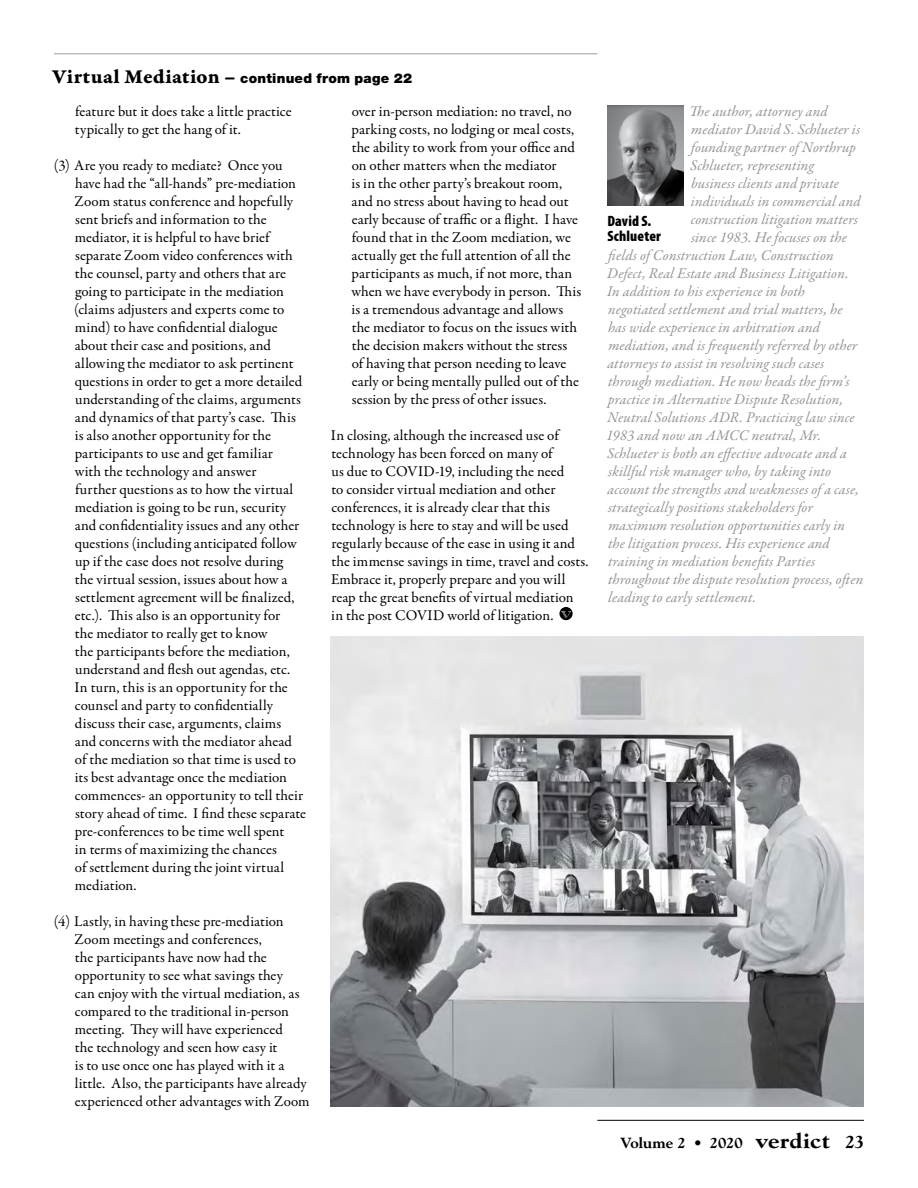
<style>
.page{position:relative;width:918px;height:1188px;background:#fff}
.page>*{position:absolute;margin:0;border:0;box-sizing:border-box;transform-origin:0 0}
.ASCDC_Basic_Text{font:15px/18px "Garamond Premr Pro";letter-spacing:.005em;color:#000}
.ASCDC_Basic_Text-2{font:italic 15px "Garamond Premr Pro";letter-spacing:.005em;color:#939598}
.t1{font:800 15px "Goudy";letter-spacing:-.005em;color:#000}
.t2{font:900 condensed 15px/15px "Myriad Pro";letter-spacing:.01em;color:#000}
.ASCDC_Basic_Text-3{font:900 13.5px "Helvetica Neue LT Pro";letter-spacing:.015em;color:#000}
.s1{font-family:"Garamond Premr Pro Bd Capt";font-weight:400;font-size:21px}
.s2{font-size:21px}
.s3{font-size:18px}
</style>
<div class="page">
<hr style="left:54px;top:54px;width:543px;height:1px;background:#000">
<hr style="left:597px;top:1120px;width:267px;height:1px;background:#000">
<img style="left:331px;top:636px;width:533px;height:471px">
<svg style="left:559px;top:607px;width:14px;height:13px"></svg>
<div style="left:560px;top:609px;width:13px;height:7px;background:#fff;opacity:.75"></div>
<div style="left:560px;top:611px;width:13px;height:9px;background:#000;opacity:.75"></div>
<img style="left:607px;top:105px;width:77px;height:101px">
<p class="ASCDC_Basic_Text-3" style="left:52px;top:70px;width:362px"><span class="s1">Virtual Mediation –</span> continued from page 22</p>
<p class="ASCDC_Basic_Text" style="left:75px;top:103px;width:218px">feature but it does take a little practice typically to get the hang of it.</p>
<p class="ASCDC_Basic_Text" style="left:74px;top:157px;width:234px;text-indent:-20px">(3) Are you ready to mediate? Once you have had the “all-hands” pre-mediation Zoom status conference and hopefully sent briefs and information to the mediator, it is helpful to have brief separate Zoom video conferences with the counsel, party and others that are going to participate in the mediation (claims adjusters and experts come to mind) to have confidential dialogue about their case and positions, and allowing the mediator to ask pertinent questions in order to get a more detailed understanding of the claims, arguments and dynamics of that party’s case. This is also another opportunity for the participants to use and get familiar<br>with the technology and answer<br>further questions as to how the virtual mediation is going to be run, security and confidentiality issues and any other questions (including anticipated follow up if the case does not resolve during<br>the virtual session, issues about how a settlement agreement will be finalized, etc.). This also is an opportunity for<br>the mediator to really get to know<br>the participants before the mediation, understand and flesh out agendas, etc.<br>In turn, this is an opportunity for the counsel and party to confidentially discuss their case, arguments, claims<br>and concerns with the mediator ahead of the mediation so that time is used to its best advantage once the mediation commences- an opportunity to tell their story ahead of time. I find these separate pre-conferences to be time well spent<br>in terms of maximizing the chances<br>of settlement during the joint virtual mediation.</p>
<p class="ASCDC_Basic_Text" style="left:75px;top:913px;width:237px;text-indent:-21px">(4) Lastly, in having these pre-mediation Zoom meetings and conferences,<br>the participants have now had the opportunity to see what savings they<br>can enjoy with the virtual mediation, as compared to the traditional in-person meeting. They will have experienced<br>the technology and seen how easy it<br>is to use once one has played with it a little. Also, the participants have already experienced other advantages with Zoom</p>
<p class="ASCDC_Basic_Text" style="left:351px;top:103px;width:231px">over in-person mediation: no travel, no parking costs, no lodging or meal costs, the ability to work from your office and on other matters when the mediator<br>is in the other party’s breakout room, and no stress about having to head out early because of traffic or a flight. I have found that in the Zoom mediation, we actually get the full attention of all the participants as much, if not more, than when we have everybody in person. This is a tremendous advantage and allows the mediator to focus on the issues with the decision makers without the stress of having that person needing to leave early or being mentally pulled out of the session by the press of other issues.</p>
<p class="ASCDC_Basic_Text" style="left:331px;top:427px;width:259px">In closing, although the increased use of technology has been forced on many of<br>us due to COVID-19, including the need<br>to consider virtual mediation and other conferences, it is already clear that this technology is here to stay and will be used regularly because of the ease in using it and the immense savings in time, travel and costs.<br>Embrace it, properly prepare and you will reap the great benefits of virtual mediation in the post COVID world of litigation.</p>
<p class="ASCDC_Basic_Text-2" style="left:689px;top:102px;width:140px">The author, attorney and</p>
<p class="ASCDC_Basic_Text-2" style="left:691px;top:120px;width:170px">mediator David S. Schlueter is</p>
<p class="ASCDC_Basic_Text-2" style="left:691px;top:138px;width:166px">founding partner of Northrup</p>
<p class="ASCDC_Basic_Text-2" style="left:690px;top:156px;width:126px">Schlueter, representing</p>
<p class="ASCDC_Basic_Text-2" style="left:691px;top:174px;width:150px">business clients and private</p>
<p class="ASCDC_Basic_Text-2" style="left:691px;top:192px;width:171px">individuals in commercial and</p>
<p class="ASCDC_Basic_Text-2" style="left:691px;top:210px;width:169px">construction litigation matters</p>
<p class="ASCDC_Basic_Text-2" style="left:691px;top:228px;width:158px">since 1983. He focuses on the</p>
<p class="ASCDC_Basic_Text-2" style="left:609px;top:246px;width:227px">fields of Construction Law, Construction</p>
<p class="ASCDC_Basic_Text-2" style="left:607px;top:264px;width:243px">Defect, Real Estate and Business Litigation.</p>
<p class="ASCDC_Basic_Text-2" style="left:607px;top:282px;width:199px">In addition to his experience in both</p>
<p class="ASCDC_Basic_Text-2" style="left:608px;top:300px;width:236px">negotiated settlement and trial matters, he</p>
<p class="ASCDC_Basic_Text-2" style="left:608px;top:318px;width:213px">has wide experience in arbitration and</p>
<p class="ASCDC_Basic_Text-2" style="left:608px;top:336px;width:251px">mediation, and is frequently referred by other</p>
<p class="ASCDC_Basic_Text-2" style="left:607px;top:354px;width:218px">attorneys to assist in resolving such cases</p>
<p class="ASCDC_Basic_Text-2" style="left:608px;top:372px;width:243px">through mediation. He now heads the firm’s</p>
<p class="ASCDC_Basic_Text-2" style="left:608px;top:390px;width:237px">practice in Alternative Dispute Resolution,</p>
<p class="ASCDC_Basic_Text-2" style="left:607px;top:408px;width:249px">Neutral Solutions ADR. Practicing law since</p>
<p class="ASCDC_Basic_Text-2" style="left:606px;top:426px;width:217px">1983 and now an AMCC neutral, Mr.</p>
<p class="ASCDC_Basic_Text-2" style="left:607px;top:444px;width:241px">Schlueter is both an effective advocate and a</p>
<p class="ASCDC_Basic_Text-2" style="left:608px;top:462px;width:225px">skillful risk manager who, by taking into</p>
<p class="ASCDC_Basic_Text-2" style="left:607px;top:480px;width:253px">account the strengths and weaknesses of a case,</p>
<p class="ASCDC_Basic_Text-2" style="left:608px;top:498px;width:207px">strategically positions stakeholders for</p>
<p class="ASCDC_Basic_Text-2" style="left:608px;top:516px;width:238px">maximum resolution opportunities early in</p>
<p class="ASCDC_Basic_Text-2" style="left:608px;top:534px;width:223px">the litigation process. His experience and</p>
<p class="ASCDC_Basic_Text-2" style="left:608px;top:552px;width:209px">training in mediation benefits Parties</p>
<p class="ASCDC_Basic_Text-2" style="left:608px;top:570px;width:257px">throughout the dispute resolution process, often</p>
<p class="ASCDC_Basic_Text-2" style="left:608px;top:588px;width:149px">leading to early settlement.</p>
<p class="t2" style="left:608px;top:213px;width:55px">David S.<br>Schlueter</p>
<p class="t1" style="left:620px;top:1134px;width:246px">Volume 2 • 2020 <span class="s2">verdict</span> <span class="s3">23</span></p>
</div>
